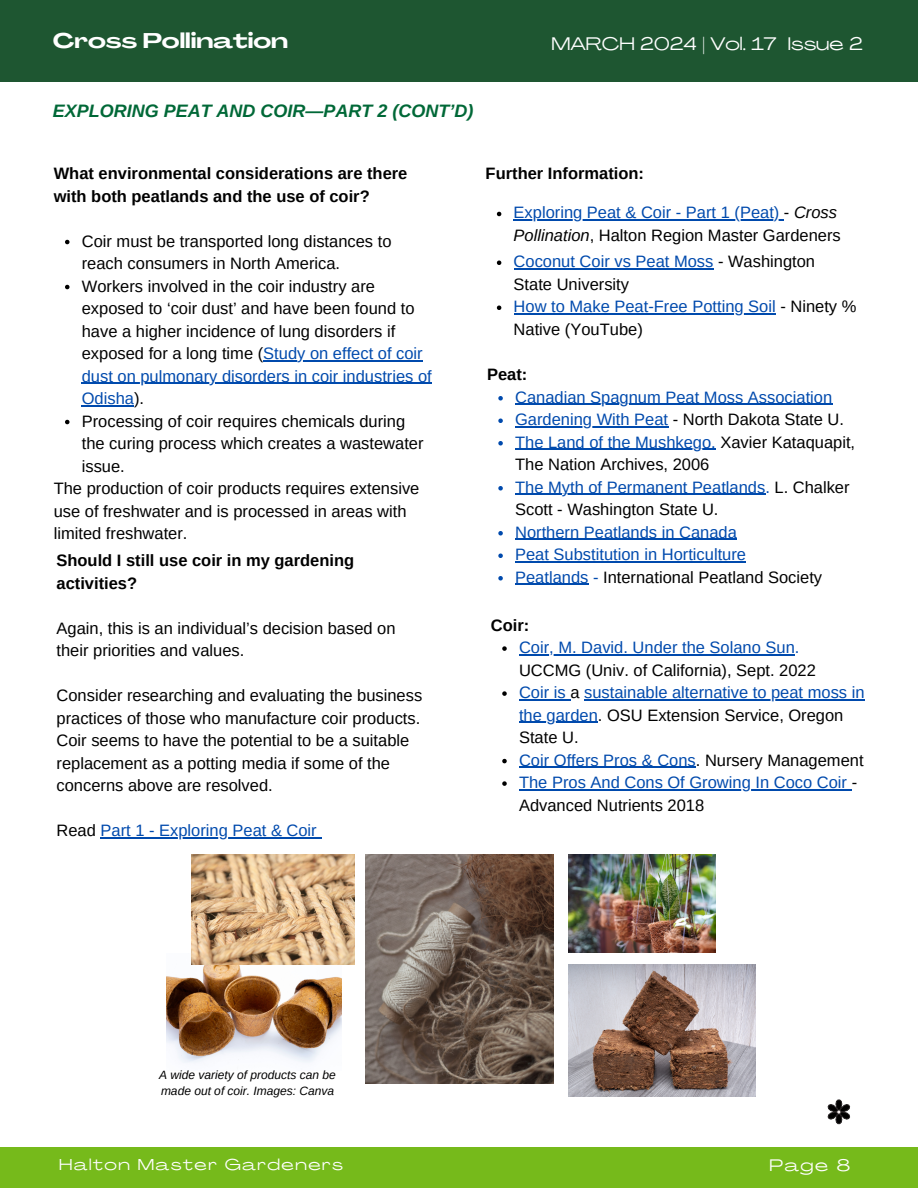
<style>
.page{position:relative;width:918px;height:1188px;background:#fff}
.page>*{position:absolute;margin:0;border:0;box-sizing:border-box;transform-origin:0 0}
.t1{font:700 21px "Agrandir Grand";color:#fff}
.t2{font:italic 700 18px "Arimo";color:#006837}
.t3{font:18px "Agrandir Grand";color:#fff}
.t4{font:16.5px/22.5px "Arimo";color:#000}
.t5{font:16.5px/22.5px "Arimo";color:#004aad}
.t6{font:700 16.5px/22.5px "Arimo";color:#000}
.t7{font:16.5px "Agrandir Grand";color:#fff}
.t8{font:15.6px "Agrandir Grand";letter-spacing:.1em;color:#fff}
.t9{font:italic 12px/16px "Arimo";color:#000}
.s1{color:#004aad}
.s2{color:#000}
.s3{font-style:italic;color:#000}
</style>
<div class="page">
<div style="left:0;top:1147px;width:918px;height:41px;background:#76ba1b"></div>
<div style="left:0;top:0;width:918px;height:82px;background:#1e5631"></div>
<svg style="left:827px;top:1099px;width:24px;height:26px"></svg>
<img style="left:365px;top:855px;width:188px;height:228px">
<img style="left:569px;top:855px;width:146px;height:98px">
<img style="left:569px;top:964px;width:187px;height:133px">
<img style="left:166px;top:964px;width:176px;height:99px">
<img style="left:191px;top:855px;width:163px;height:109px">
<svg style="left:498px;top:396px;width:5px;height:5px"></svg>
<hr style="left:515px;top:404px;width:317px;height:1px;background:#004aad">
<svg style="left:498px;top:419px;width:5px;height:4px"></svg>
<hr style="left:515px;top:426px;width:153px;height:2px;background:#004aad">
<svg style="left:498px;top:441px;width:5px;height:5px"></svg>
<hr style="left:515px;top:449px;width:196px;height:1px;background:#004aad">
<svg style="left:498px;top:486px;width:5px;height:5px"></svg>
<hr style="left:515px;top:494px;width:250px;height:1px;background:#004aad">
<svg style="left:498px;top:531px;width:5px;height:5px"></svg>
<hr style="left:515px;top:539px;width:222px;height:1px;background:#004aad">
<svg style="left:498px;top:554px;width:5px;height:4px"></svg>
<hr style="left:515px;top:561px;width:231px;height:2px;background:#004aad">
<svg style="left:498px;top:576px;width:5px;height:5px"></svg>
<hr style="left:515px;top:584px;width:73px;height:1px;background:#004aad">
<svg style="left:502px;top:646px;width:5px;height:5px"></svg>
<hr style="left:519px;top:654px;width:104px;height:1px;background:#004aad">
<hr style="left:628px;top:654px;width:167px;height:1px;background:#004aad">
<svg style="left:502px;top:691px;width:5px;height:5px"></svg>
<hr style="left:519px;top:699px;width:51px;height:1px;background:#004aad">
<hr style="left:584px;top:699px;width:281px;height:1px;background:#004aad">
<hr style="left:519px;top:722px;width:79px;height:1px;background:#004aad">
<svg style="left:502px;top:759px;width:5px;height:4px"></svg>
<hr style="left:519px;top:767px;width:177px;height:1px;background:#004aad">
<svg style="left:502px;top:781px;width:5px;height:5px"></svg>
<hr style="left:519px;top:789px;width:333px;height:1px;background:#004aad">
<hr style="left:101px;top:838px;width:216px;height:1px;background:#004aad">
<svg style="left:65px;top:240px;width:5px;height:4px"></svg>
<svg style="left:65px;top:285px;width:5px;height:4px"></svg>
<hr style="left:263px;top:360px;width:160px;height:1px;background:#004aad">
<hr style="left:82px;top:383px;width:350px;height:1px;background:#004aad">
<hr style="left:82px;top:405px;width:52px;height:1px;background:#004aad">
<svg style="left:65px;top:420px;width:5px;height:4px"></svg>
<svg style="left:497px;top:261px;width:4px;height:4px"></svg>
<hr style="left:514px;top:268px;width:199px;height:2px;background:#004aad">
<svg style="left:497px;top:306px;width:4px;height:4px"></svg>
<hr style="left:514px;top:313px;width:134px;height:2px;background:#004aad">
<svg style="left:648px;top:313px;width:6px;height:2px"></svg>
<hr style="left:654px;top:313px;width:122px;height:2px;background:#004aad">
<svg style="left:497px;top:212px;width:4px;height:4px"></svg>
<hr style="left:514px;top:220px;width:270px;height:1px;background:#004aad">
<p class="t1" style="left:53px;top:32px;width:237px">Cross Pollination</p>
<p class="t3" style="left:551px;top:36px;width:313px">MARCH 2024 | Vol. 17 Issue 2</p>
<p class="t2" style="left:53px;top:101px;width:422px">EXPLORING PEAT AND COIR—PART 2 (CONT’D)</p>
<p class="t6" style="left:54px;top:162px;width:355px">What environmental considerations are there with both peatlands and the use of coir?</p>
<p class="t4" style="left:82px;top:230px;width:311px">Coir must be transported long distances to</p>
<p class="t4" style="left:82px;top:252px;width:260px">reach consumers in North America.</p>
<p class="t4" style="left:82px;top:275px;width:295px">Workers involved in the coir industry are</p>
<p class="t4" style="left:82px;top:297px;width:334px">exposed to ‘coir dust’ and have been found to</p>
<p class="t4" style="left:82px;top:320px;width:315px">have a higher incidence of lung disorders if</p>
<p class="t4" style="left:82px;top:342px;width:342px">exposed for a long time (<span class="s1">Study on effect of coir</span></p>
<p class="t5" style="left:82px;top:365px;width:352px">dust on pulmonary disorders in coir industries of</p>
<p class="t5" style="left:82px;top:387px;width:64px">Odisha<span class="s2">).</span></p>
<p class="t4" style="left:82px;top:410px;width:325px">Processing of coir requires chemicals during</p>
<p class="t4" style="left:82px;top:432px;width:343px">the curing process which creates a wastewater</p>
<p class="t4" style="left:82px;top:455px;width:45px">issue.</p>
<p class="t4" style="left:54px;top:477px;width:367px">The production of coir products requires extensive</p>
<p class="t4" style="left:54px;top:500px;width:354px">use of freshwater and is processed in areas with</p>
<p class="t4" style="left:54px;top:522px;width:135px">limited freshwater.</p>
<p class="t6" style="left:57px;top:549px;width:299px">Should I still use coir in my gardening activities?</p>
<p class="t4" style="left:57px;top:617px;width:341px">Again, this is an individual’s decision based on their priorities and values.</p>
<p class="t4" style="left:57px;top:684px;width:367px">Consider researching and evaluating the business practices of those who manufacture coir products.<br>Coir seems to have the potential to be a suitable replacement as a potting media if some of the concerns above are resolved.</p>
<p class="t5" style="left:57px;top:819px;width:262px"><span class="s2">Read</span> Part 1 - Exploring Peat &amp; Coir</p>
<p class="t6" style="left:486px;top:162px;width:160px">Further Information:</p>
<p class="t5" style="left:514px;top:202px;width:329px">Exploring Peat &amp; Coir - Part 1 (Peat) <span class="s2">-</span> <span class="s3">Cross<br>Pollination</span><span class="s2">, Halton Region Master Gardeners</span></p>
<p class="t5" style="left:514px;top:250px;width:344px">Coconut Coir vs Peat Moss <span class="s2">- Washington<br>State University<br></span>How to Make Peat-Free Potting Soil <span class="s2">- Ninety %<br>Native (YouTube)</span></p>
<p class="t6" style="left:487px;top:363px;width:42px">Peat:</p>
<p class="t5" style="left:515px;top:386px;width:342px">Canadian Spagnum Peat Moss Association Gardening With Peat <span class="s2">- North Dakota State U.<br></span>The Land of the Mushkego. <span class="s2">Xavier Kataquapit, The Nation Archives, 2006<br></span>The Myth of Permanent Peatlands. <span class="s2">L. Chalker Scott - Washington State U.</span></p>
<p class="t5" style="left:515px;top:521px;width:309px">Northern Peatlands in Canada<br>Peat Substitution in Horticulture<br>Peatlands - <span class="s2">International Peatland Society</span></p>
<p class="t6" style="left:491px;top:614px;width:40px">Coir:</p>
<p class="t5" style="left:519px;top:636px;width:282px">Coir, M. David. Under the Solano Sun.</p>
<p class="t4" style="left:519px;top:659px;width:347px">UCCMG (Univ. of California), Sept. 2022<br><span class="s1">Coir is</span> a <span class="s1">sustainable alternative to peat moss in the garden</span>. OSU Extension Service, Oregon State U.<br><span class="s1">Coir Offers Pros &amp; Cons</span>. Nursery Management <span class="s1">The Pros And Cons Of Growing In Coco Coir</span> - Advanced Nutrients 2018</p>
<p class="t9" style="left:159px;top:1067px;width:178px">A wide variety of products can be made out of coir. Images: Canva</p>
<p class="t8" style="left:59px;top:1159px;width:285px">Halton Master Gardeners</p>
<p class="t7" style="left:770px;top:1159px;width:82px">Page 8</p>
</div>
